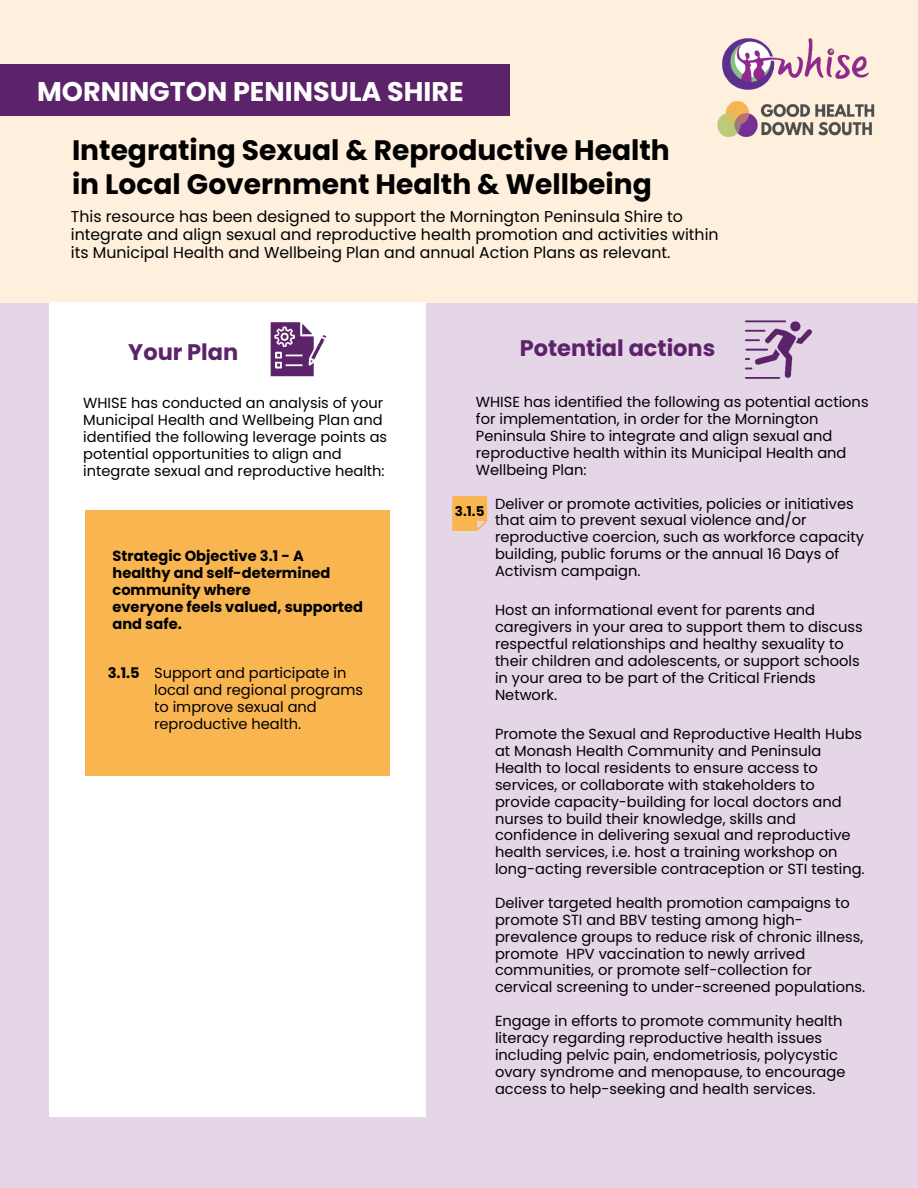
<style>
.page{position:relative;width:918px;height:1188px;background:#e4d5e7}
.page>*{position:absolute;margin:0;border:0;box-sizing:border-box;transform-origin:0 0}
.t1{font:700 28.2px/33.8px "Poppins";color:#000}
.t2{font:700 27px "Poppins";color:#fff}
.t3{font:700 22.5px "Poppins";color:#5c236b}
.t4{font:15.75px/18px "Poppins";color:#000}
.t5{font:14.7px/16.8px "Poppins";color:#000}
.t6{font:700 14.7px/16.8px "Poppins";color:#000}
.t7{font:700 13.5px "Poppins";color:#000}
</style>
<div class="page">
<div style="left:0;top:0;width:918px;height:303px;background:#fef0dc"></div>
<div style="left:0;top:64px;width:510px;height:52px;background:#5c236b"></div>
<div style="left:50px;top:303px;width:376px;height:814px;background:#fff"></div>
<svg style="left:452px;top:496px;width:35px;height:35px"></svg>
<div style="left:86px;top:511px;width:304px;height:265px;background:#f9b550"></div>
<img style="left:722px;top:38px;width:146px;height:52px">
<img style="left:270px;top:322px;width:57px;height:55px">
<img style="left:745px;top:320px;width:68px;height:59px">
<img style="left:717px;top:101px;width:158px;height:37px">
<h2 class="t2" style="left:37px;top:76px;width:428px">MORNINGTON PENINSULA SHIRE</h2>
<h1 class="t1" style="left:72px;top:133px;width:599px">Integrating Sexual &amp; Reproductive Health in Local Government Health &amp; Wellbeing</h1>
<p class="t4" style="left:71px;top:207px;width:649px">This resource has been designed to support the Mornington Peninsula Shire to integrate and align sexual and reproductive health promotion and activities within its Municipal Health and Wellbeing Plan and annual Action Plans as relevant.</p>
<h3 class="t3" style="left:128px;top:339px;width:112px">Your Plan</h3>
<p class="t5" style="left:83px;top:395px;width:305px">WHISE has conducted an analysis of your Municipal Health and Wellbeing Plan and identified the following leverage points as potential opportunities to align and integrate sexual and reproductive health:</p>
<p class="t6" style="left:112px;top:548px;width:252px">Strategic Objective 3.1 - A healthy and self-determined community where<br>everyone feels valued, supported and safe.</p>
<p class="t6" style="left:108px;top:665px;width:34px">3.1.5</p>
<p class="t5" style="left:154px;top:665px;width:211px">Support and participate in local and regional programs to improve sexual and reproductive health.</p>
<h3 class="t3" style="left:520px;top:335px;width:197px">Potential actions</h3>
<p class="t5" style="left:476px;top:394px;width:394px">WHISE has identified the following as potential actions for implementation, in order for the Mornington Peninsula Shire to integrate and align sexual and reproductive health within its Municipal Health and Wellbeing Plan:</p>
<p class="t7" style="left:455px;top:504px;width:31px">3.1.5</p>
<p class="t5" style="left:495px;top:495px;width:371px">Deliver or promote activities, policies or initiatives that aim to prevent sexual violence and/or reproductive coercion, such as workforce capacity building, public forums or the annual 16 Days of Activism campaign.</p>
<p class="t5" style="left:495px;top:602px;width:369px">Host an informational event for parents and caregivers in your area to support them to discuss respectful relationships and healthy sexuality to their children and adolescents, or support schools in your area to be part of the Critical Friends Network.</p>
<p class="t5" style="left:495px;top:726px;width:371px">Promote the Sexual and Reproductive Health Hubs at Monash Health Community and Peninsula Health to local residents to ensure access to services, or collaborate with stakeholders to provide capacity-building for local doctors and nurses to build their knowledge, skills and confidence in delivering sexual and reproductive health services, i.e. host a training workshop on long-acting reversible contraception or STI testing.</p>
<p class="t5" style="left:495px;top:894px;width:372px">Deliver targeted health promotion campaigns to promote STI and BBV testing among high&shy;prevalence groups to reduce risk of chronic illness, promote HPV vaccination to newly arrived communities, or promote self-collection for cervical screening to under-screened populations.</p>
<p class="t5" style="left:495px;top:1013px;width:352px">Engage in efforts to promote community health literacy regarding reproductive health issues including pelvic pain, endometriosis, polycystic ovary syndrome and menopause, to encourage access to help-seeking and health services.</p>
</div>
